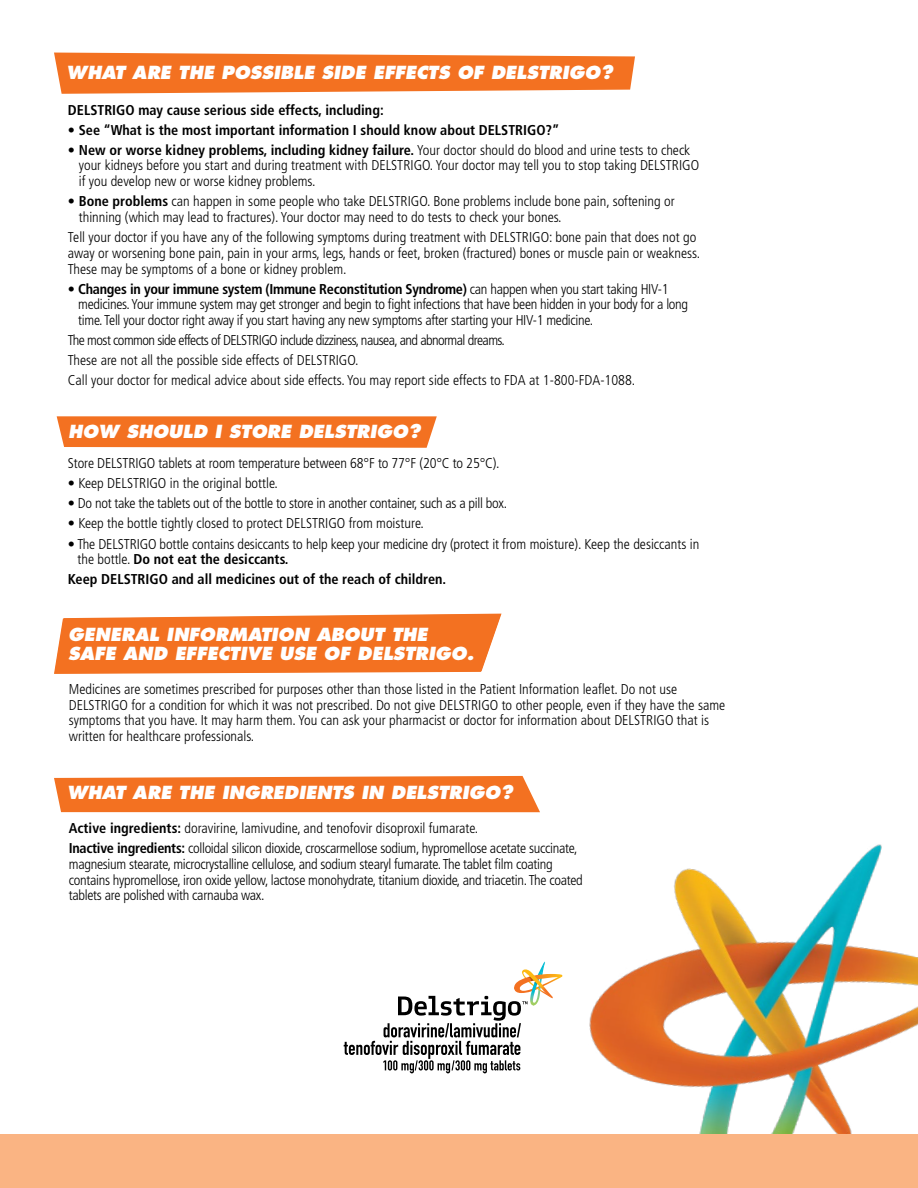
<style>
.page{position:relative;width:918px;height:1188px;background:#fff}
.page>*{position:absolute;margin:0;border:0;box-sizing:border-box;transform-origin:0 0}
.t1{font:italic 800 17.55px/18.9px "Futura Std";color:#fff}
.t2{font:300 condensed 14.25px/15.8px "Frutiger LT Std";color:#000}
.t3{font:300 condensed 14.25px/15.8px "Frutiger LT Std";letter-spacing:-.02em;color:#000}
.t4{font:700 condensed 14.25px "Frutiger LT Std";color:#000}
.s1{font-weight:700}
</style>
<div class="page">
<div style="left:0;top:1134px;width:918px;height:54px;background:#fab483"></div>
<img style="left:589px;top:844px;width:329px;height:290px">
<svg style="left:344px;top:962px;width:218px;height:111px"></svg>
<svg style="left:54px;top:53px;width:581px;height:41px;background:#f47f37"></svg>
<svg style="left:57px;top:416px;width:380px;height:32px;background:#f3782c"></svg>
<svg style="left:54px;top:614px;width:448px;height:60px;background:#f37c33"></svg>
<div style="left:54px;top:776px;width:486px;height:36px;background:#f37121"></div>
<p class="t1" style="left:66px;top:63px;width:548px">WHAT ARE THE POSSIBLE SIDE EFFECTS OF DELSTRIGO?</p>
<p class="t4" style="left:68px;top:101px;width:317px">DELSTRIGO may cause serious side effects, including:</p>
<p class="t4" style="left:68px;top:121px;width:493px">• See “What is the most important information I should know about DELSTRIGO?”</p>
<p class="t2" style="left:79px;top:142px;width:622px;text-indent:-11px"><span class="s1">• New or worse kidney problems, including kidney failure.</span> Your doctor should do blood and urine tests to check your kidneys before you start and during treatment with DELSTRIGO. Your doctor may tell you to stop taking DELSTRIGO if you develop new or worse kidney problems.</p>
<p class="t2" style="left:79px;top:194px;width:597px;text-indent:-11px"><span class="s1">• Bone problems</span> can happen in some people who take DELSTRIGO. Bone problems include bone pain, softening or thinning (which may lead to fractures). Your doctor may need to do tests to check your bones.</p>
<p class="t2" style="left:68px;top:229px;width:634px">Tell your doctor if you have any of the following symptoms during treatment with DELSTRIGO: bone pain that does not go away or worsening bone pain, pain in your arms, legs, hands or feet, broken (fractured) bones or muscle pain or weakness.<br>These may be symptoms of a bone or kidney problem.</p>
<p class="t3" style="left:78px;top:281px;width:611px;text-indent:-10px"><span class="s1">• Changes in your immune system (Immune Reconstitution Syndrome)</span> can happen when you start taking HIV-1 medicines. Your immune system may get stronger and begin to fight infections that have been hidden in your body for a long time. Tell your doctor right away if you start having any new symptoms after starting your HIV-1 medicine.</p>
<p class="t2" style="left:68px;top:330px;width:569px;line-height:20.1px">The most common side effects of DELSTRIGO include dizziness, nausea, and abnormal dreams.<br>These are not all the possible side effects of DELSTRIGO.<br>Call your doctor for medical advice about side effects. You may report side effects to FDA at 1-800-FDA-1088.</p>
<p class="t1" style="left:68px;top:422px;width:354px">HOW SHOULD I STORE DELSTRIGO?</p>
<p class="t2" style="left:68px;top:456px;width:433px">Store DELSTRIGO tablets at room temperature between 68°F to 77°F (20°C to 25°C).</p>
<p class="t2" style="left:68px;top:476px;width:212px">• Keep DELSTRIGO in the original bottle.</p>
<p class="t3" style="left:68px;top:496px;width:441px">• Do not take the tablets out of the bottle to store in another container, such as a pill box.</p>
<p class="t2" style="left:68px;top:516px;width:358px">• Keep the bottle tightly closed to protect DELSTRIGO from moisture.</p>
<p class="t2" style="left:77px;top:536px;width:623px;text-indent:-9px">• The DELSTRIGO bottle contains desiccants to help keep your medicine dry (protect it from moisture). Keep the desiccants in the bottle. <span class="s1">Do not eat the desiccants.</span></p>
<p class="t4" style="left:68px;top:571px;width:380px">Keep DELSTRIGO and all medicines out of the reach of children.</p>
<p class="t1" style="left:68px;top:626px;width:407px">GENERAL INFORMATION ABOUT THE<br>SAFE AND EFFECTIVE USE OF DELSTRIGO.</p>
<p class="t2" style="left:69px;top:681px;width:658px">Medicines are sometimes prescribed for purposes other than those listed in the Patient Information leaflet. Do not use DELSTRIGO for a condition for which it was not prescribed. Do not give DELSTRIGO to other people, even if they have the same symptoms that you have. It may harm them. You can ask your pharmacist or doctor for information about DELSTRIGO that is written for healthcare professionals.</p>
<p class="t1" style="left:67px;top:784px;width:447px">WHAT ARE THE INGREDIENTS IN DELSTRIGO?</p>
<p class="t3" style="left:69px;top:818px;width:510px;line-height:20.1px"><span class="s1">Active ingredients:</span> doravirine, lamivudine, and tenofovir disoproxil fumarate.<br><span class="s1">Inactive ingredients:</span> colloidal silicon dioxide, croscarmellose sodium, hypromellose acetate succinate,</p>
<p class="t3" style="left:69px;top:856px;width:515px">magnesium stearate, microcrystalline cellulose, and sodium stearyl fumarate. The tablet film coating contains hypromellose, iron oxide yellow, lactose monohydrate, titanium dioxide, and triacetin. The coated tablets are polished with carnauba wax.</p>
</div>
